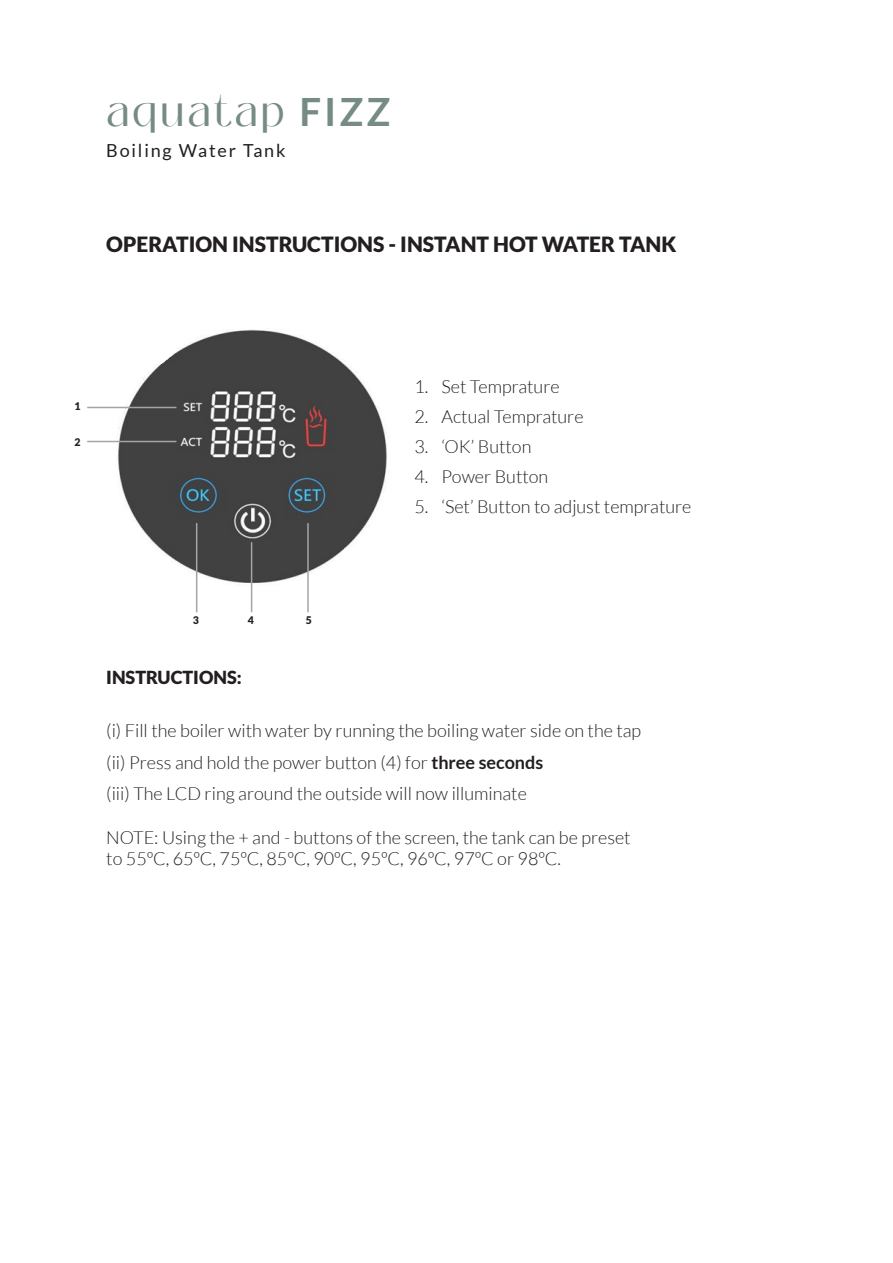
<style>
.page{position:relative;width:893px;height:1263px;background:#fff}
.page>*{position:absolute;margin:0;border:0;box-sizing:border-box;transform-origin:0 0}
.t1{font:39px "Black Mango";letter-spacing:.075em;color:#768c83}
.t2{font:900 21px "Lato";color:#231f20}
.t3{font:300 18px "Lato";color:#231f20}
.t4{font:18px "Lato";letter-spacing:.1em;color:#231f20}
.t5{font:900 18px "Lato";color:#231f20}
.t6{font:900 10.5px "Lato";color:#231f20}
.s1{font-family:"Lato";font-weight:700}
.s2{font-weight:700}
</style>
<div class="page">
<img style="left:106px;top:328px;width:281px;height:284px">
<hr style="left:196px;top:523px;width:1px;height:89px;background:#a4a5a4">
<hr style="left:87px;top:441px;width:89px;height:1px;background:#a4a5a4">
<hr style="left:87px;top:407px;width:89px;height:1px;background:#a4a5a4">
<hr style="left:251px;top:542px;width:1px;height:70px;background:#a4a5a4">
<hr style="left:307px;top:523px;width:2px;height:89px;background:#a4a5a4">
<p class="t1" style="left:106px;top:86px;width:286px">aquatap <span class="s1">FIZZ</span></p>
<p class="t4" style="left:106px;top:140px;width:181px">Boiling Water Tank</p>
<p class="t2" style="left:106px;top:232px;width:572px">OPERATION INSTRUCTIONS - INSTANT HOT WATER TANK</p>
<p class="t6" style="left:75px;top:400px;width:8px">1</p>
<p class="t6" style="left:75px;top:436px;width:8px">2</p>
<p class="t3" style="left:414px;top:377px;width:147px">1. Set Temprature</p>
<p class="t3" style="left:414px;top:407px;width:171px">2. Actual Temprature</p>
<p class="t3" style="left:414px;top:437px;width:118px">3. ‘OK’ Button</p>
<p class="t3" style="left:414px;top:467px;width:135px">4. Power Button</p>
<p class="t3" style="left:414px;top:497px;width:278px">5. ‘Set’ Button to adjust temprature</p>
<p class="t6" style="left:193px;top:614px;width:8px">3</p>
<p class="t6" style="left:248px;top:614px;width:8px">4</p>
<p class="t6" style="left:306px;top:614px;width:8px">5</p>
<p class="t5" style="left:106px;top:667px;width:137px">INSTRUCTIONS:</p>
<p class="t3" style="left:106px;top:721px;width:536px">(i) Fill the boiler with water by running the boiling water side on the tap</p>
<p class="t3" style="left:106px;top:753px;width:439px">(ii) Press and hold the power button (4) for <span class="s2">three seconds</span></p>
<p class="t3" style="left:106px;top:784px;width:422px">(iii) The LCD ring around the outside will now illuminate</p>
<p class="t3" style="left:106px;top:827px;width:526px">NOTE: Using the + and - buttons of the screen, the tank can be preset</p>
<p class="t3" style="left:106px;top:849px;width:456px">to 55ºC, 65ºC, 75ºC, 85ºC, 90ºC, 95ºC, 96ºC, 97ºC or 98ºC.</p>
</div>
